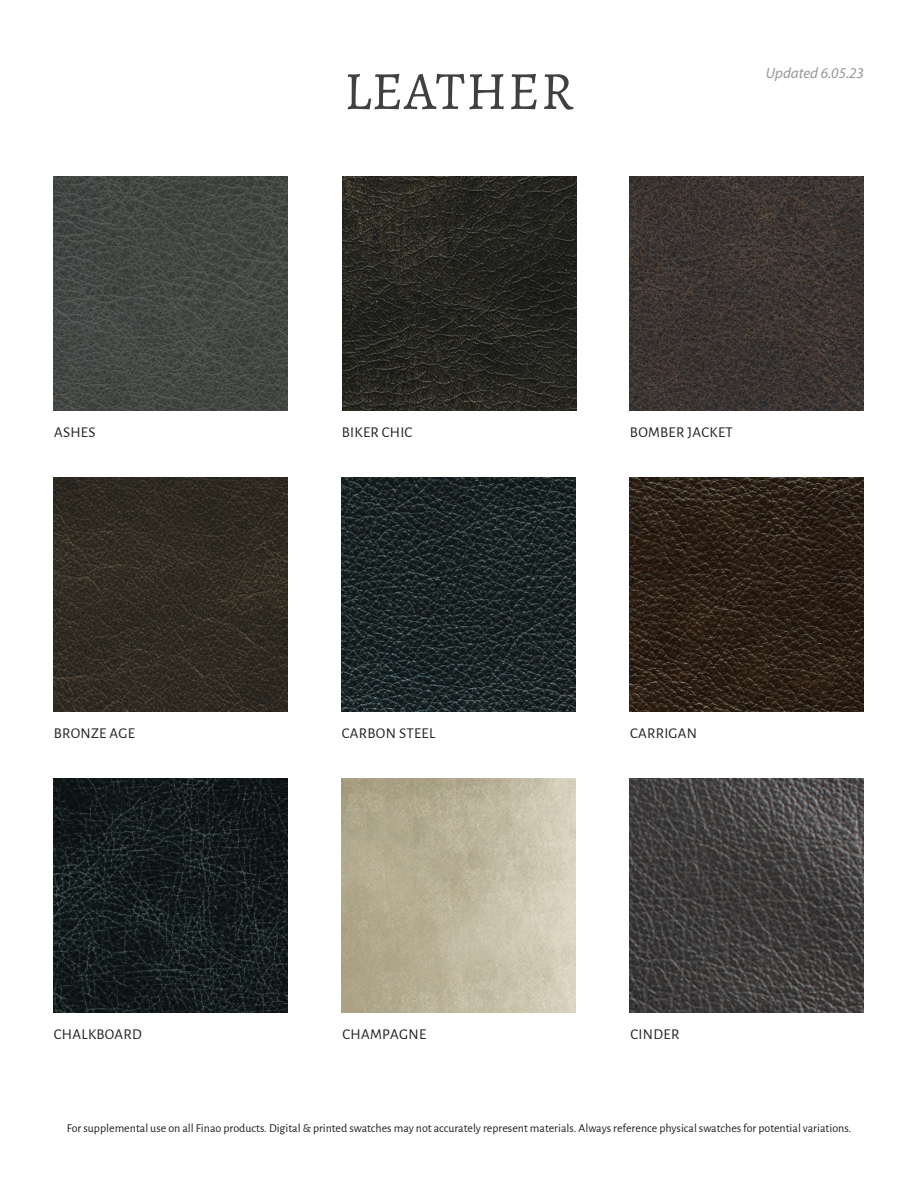
<style>
.page{position:relative;width:918px;height:1188px;background:#fff}
.page>*{position:absolute;margin:0;border:0;box-sizing:border-box;transform-origin:0 0}
.t1{font:54px "Alegreya";letter-spacing:.02em;color:#404041}
.t2{font:15px "Alegreya Sans";letter-spacing:.02em;color:#231f20}
.t3{font:italic 15px "Myriad Pro";color:#989898}
.t4{font:12px "Alegreya Sans";color:#231f20}
</style>
<div class="page">
<img style="left:54px;top:176px;width:234px;height:234px">
<img style="left:342px;top:176px;width:234px;height:234px">
<img style="left:54px;top:477px;width:234px;height:234px">
<img style="left:342px;top:477px;width:234px;height:234px">
<img style="left:630px;top:176px;width:234px;height:234px">
<img style="left:630px;top:477px;width:234px;height:234px">
<img style="left:54px;top:779px;width:234px;height:234px">
<img style="left:342px;top:779px;width:234px;height:234px">
<img style="left:630px;top:779px;width:234px;height:234px">
<h1 class="t1" style="left:344px;top:57px;width:231px">LEATHER</h1>
<p class="t3" style="left:766px;top:63px;width:100px">Updated 6.05.23</p>
<p class="t2" style="left:54px;top:422px;width:43px">ASHES</p>
<p class="t2" style="left:342px;top:422px;width:72px">BIKER CHIC</p>
<p class="t2" style="left:54px;top:723px;width:83px">BRONZE AGE</p>
<p class="t2" style="left:342px;top:723px;width:95px">CARBON STEEL</p>
<p class="t2" style="left:630px;top:422px;width:105px">BOMBER JACKET</p>
<p class="t2" style="left:630px;top:723px;width:68px">CARRIGAN</p>
<p class="t2" style="left:54px;top:1024px;width:89px">CHALKBOARD</p>
<p class="t2" style="left:342px;top:1024px;width:85px">CHAMPAGNE</p>
<p class="t2" style="left:631px;top:1024px;width:50px">CINDER</p>
<p class="t4" style="left:67px;top:1120px;width:786px">For supplemental use on all Finao products. Digital &amp; printed swatches may not accurately represent materials. Always reference physical swatches for potential variations.</p>
</div>
